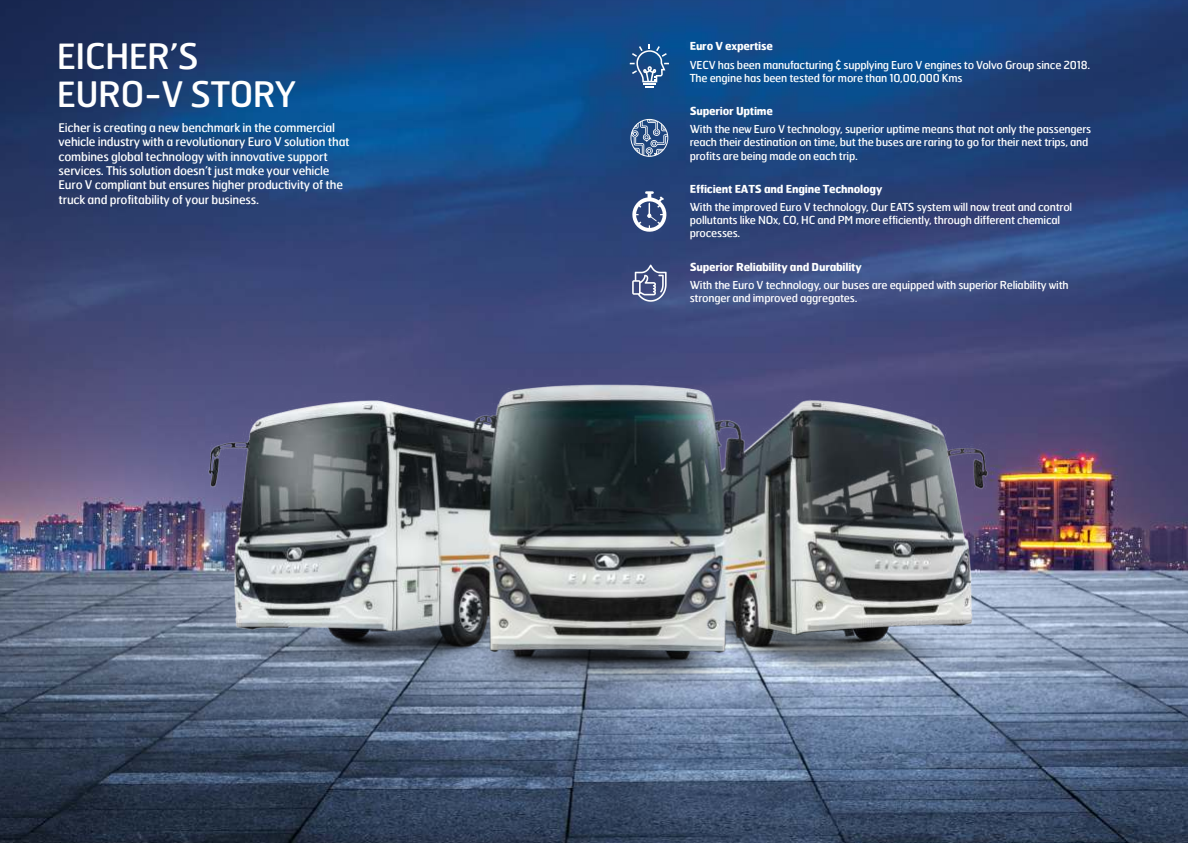
<style>
.page{position:relative;width:1188px;height:843px;background:#fff}
.page>*{position:absolute;margin:0;border:0;box-sizing:border-box;transform-origin:0 0}
.t1{font:35px/37px "Hermes";letter-spacing:-.02em;color:#fff}
.t2{font:12px/14.4px "Hermes";letter-spacing:-.02em;color:#fff}
.t3{font:11px/13.2px "Hermes";letter-spacing:-.02em;color:#fff}
.t4{font:700 11px "Hermes";letter-spacing:-.02em;color:#fff}
</style>
<div class="page">
<img style="left:0;top:0;width:1188px;height:842px">
<svg style="left:631px;top:119px;width:37px;height:37px"></svg>
<div style="left:631px;top:119px;width:37px;height:37px;border:1px solid #fff;border-radius:50%"></div>
<svg style="left:632px;top:191px;width:34px;height:42px"></svg>
<svg style="left:630px;top:44px;width:39px;height:43px;background:#406c9e"></svg>
<svg style="left:632px;top:264px;width:35px;height:38px"></svg>
<img style="left:178px;top:363px;width:831px;height:348px">
<h1 class="t1" style="left:57px;top:40px;width:241px">EICHER’S<br>EURO-V STORY</h1>
<p class="t4" style="left:690px;top:39px;width:85px">Euro V expertise</p>
<p class="t3" style="left:690px;top:58px;width:402px">VECV has been manufacturing &amp; supplying Euro V engines to Volvo Group since 2018.<br>The engine has been tested for more than 10,00,000 Kms</p>
<p class="t4" style="left:690px;top:106px;width:85px">Superior Uptime</p>
<p class="t3" style="left:690px;top:123px;width:403px">With the new Euro V technology, superior uptime means that not only the passengers reach their destination on time, but the buses are raring to go for their next trips, and profits are being made on each trip.</p>
<p class="t4" style="left:690px;top:184px;width:194px">Efficient EATS and Engine Technology</p>
<p class="t3" style="left:690px;top:201px;width:384px">With the improved Euro V technology, Our EATS system will now treat and control pollutants like NOx, CO, HC and PM more efficiently, through different chemical processes.</p>
<p class="t4" style="left:690px;top:262px;width:174px">Superior Reliability and Durability</p>
<p class="t3" style="left:690px;top:279px;width:381px">With the Euro V technology, our buses are equipped with superior Reliability with stronger and improved aggregates.</p>
<p class="t2" style="left:59px;top:121px;width:293px">Eicher is creating a new benchmark in the commercial vehicle industry with a revolutionary Euro V solution that combines global technology with innovative support services. This solution doesn’t just make your vehicle Euro V compliant but ensures higher productivity of the truck and profitability of your business.</p>
</div>
